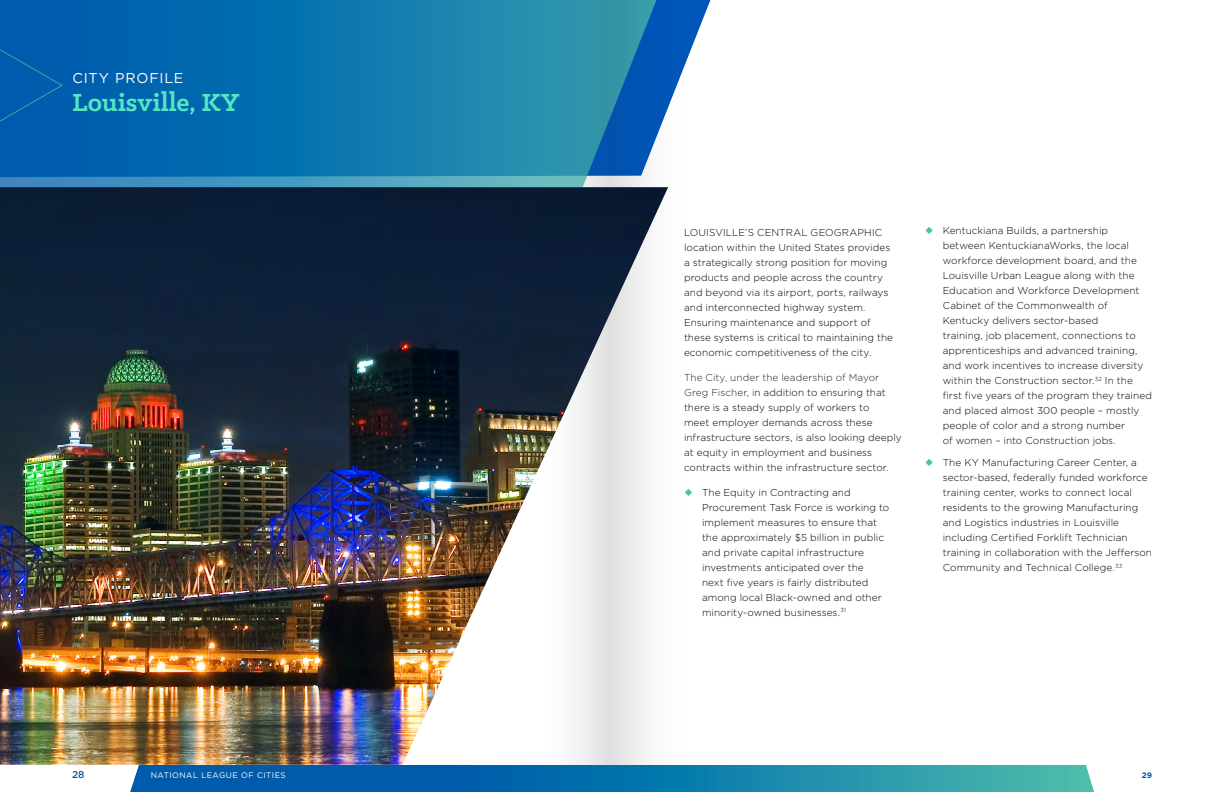
<style>
.page{position:relative;width:1224px;height:792px;background:#fff}
.page>*{position:absolute;margin:0;border:0;box-sizing:border-box;transform-origin:0 0}
.t1{font:700 28px "Klinic Slab";color:#55e5c3}
.t2{font:14.2px "Gotham";letter-spacing:.06em;color:#fff}
.t3{font:300 10px/15px "Gotham";letter-spacing:.005em;color:#000}
.t4{font:500 10px "Gotham";color:#005baa}
.t5{font:8px "Gotham";letter-spacing:.06em;color:#fff}
.t6{font:700 8px "Gotham";color:#005baa}
.s1{color:#212529}
.s2{color:#4dc0aa}
</style>
<div class="page">
<svg style="left:63px;top:0;width:336px;height:187px;background:#076eaf"></svg>
<svg style="left:0;top:0;width:63px;height:187px;background:#045ead"></svg>
<svg style="left:612px;top:0;width:99px;height:187px"></svg>
<svg style="left:399px;top:0;width:213px;height:187px;background:#288caf"></svg>
<img style="left:0;top:187px;width:668px;height:578px">
<svg style="left:130px;top:765px;width:964px;height:27px;background:#157bab"></svg>
<h2 class="t2" style="left:72px;top:69px;width:113px">CITY PROFILE</h2>
<h1 class="t1" style="left:72px;top:84px;width:169px">Louisville, KY</h1>
<p class="t3" style="left:684px;top:224px;width:211px">LOUISVILLE’S CENTRAL GEOGRAPHIC location within the United States provides a strategically strong position for moving products and people across the country and beyond via its airport, ports, railways and interconnected highway system.<br>Ensuring maintenance and support of these systems is critical to maintaining the economic competitiveness of the city.</p>
<p class="t3" style="left:684px;top:369px;width:219px"><span class="s1">The City, under the leadership of Mayor Greg Fischer, i</span>n addition to ensuring that there is a steady supply of workers to<br>meet employer demands across these infrastructure sectors, is also looking deeply at equity in employment and business contracts within the infrastructure sector.</p>
<p class="t3" style="left:702px;top:484px;width:189px;text-indent:-18px"><span class="s2">○</span> The Equity in Contracting and Procurement Task Force is working to implement measures to ensure that the approximately $5 billion in public and private capital infrastructure investments anticipated over the<br>next five years is fairly distributed among local Black-owned and other minority-owned businesses.<sup>31</sup></p>
<p class="t3" style="left:943px;top:223px;width:211px;text-indent:-18px"><span class="s2">○</span> Kentuckiana Builds, a partnership between KentuckianaWorks, the local workforce development board, and the Louisville Urban League along with the Education and Workforce Development Cabinet of the Commonwealth of Kentucky delivers sector-based<br>training, job placement, connections to apprenticeships and advanced training, and work incentives to increase diversity within the Construction sector.<sup>32</sup> In the first five years of the program they trained and placed almost 300 people – mostly people of color and a strong number<br>of women – into Construction jobs.</p>
<p class="t3" style="left:943px;top:455px;width:211px;text-indent:-18px"><span class="s2">○</span> The KY Manufacturing Career Center, a sector-based, federally funded workforce training center, works to connect local residents to the growing Manufacturing and Logistics industries in Louisville including Certified Forklift Technician training in collaboration with the Jefferson Community and Technical College<span class="s1">.</span><sup>33</sup></p>
<p class="t4" style="left:72px;top:768px;width:14px">28</p>
<p class="t5" style="left:151px;top:770px;width:136px">NATIONAL LEAGUE OF CITIES</p>
<p class="t6" style="left:1142px;top:770px;width:12px">29</p>
</div>
